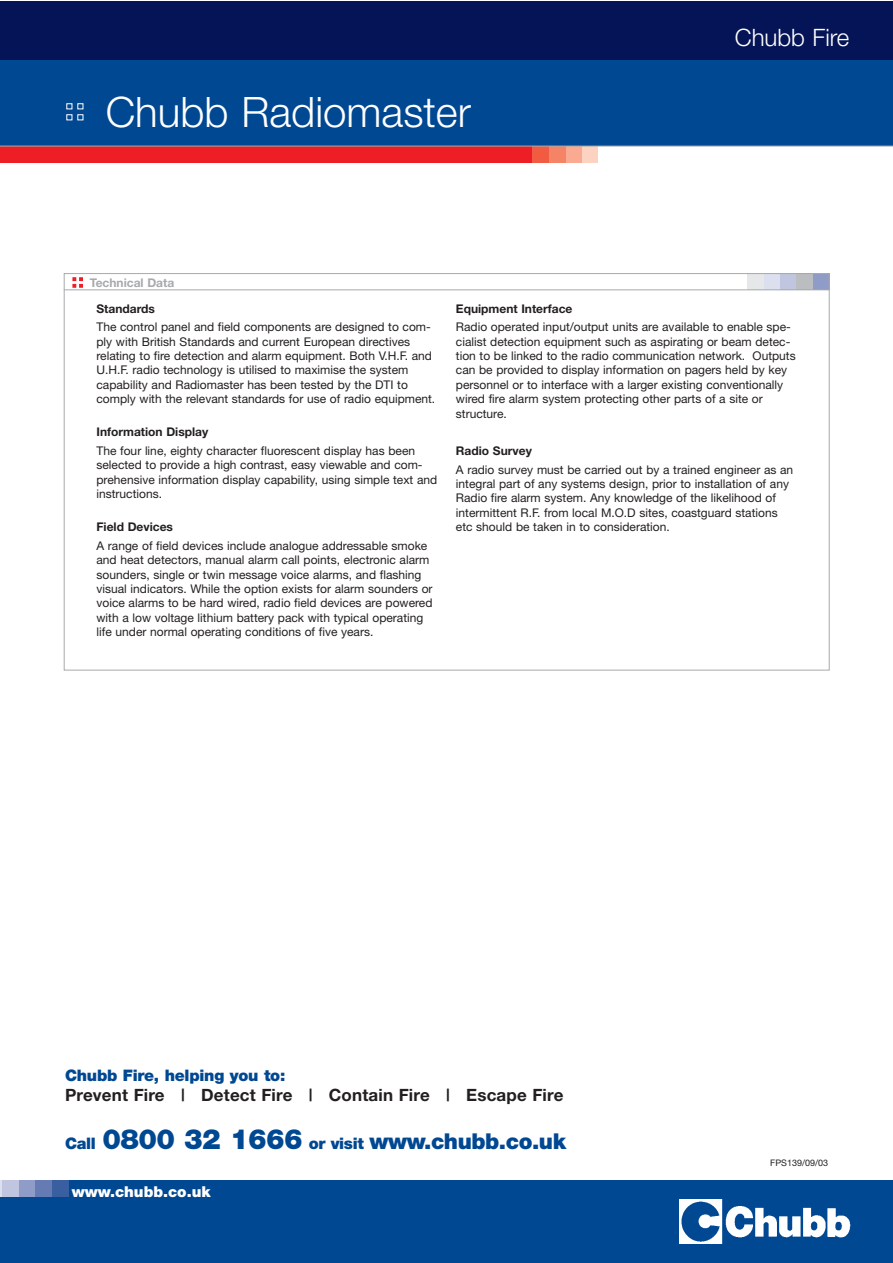
<style>
.page{position:relative;width:893px;height:1263px;background:#fff}
.page>*{position:absolute;margin:0;border:0;box-sizing:border-box;transform-origin:0 0}
.t1{font:300 42px "Helvetica Neue";color:#fff}
.t2{font:300 24px "Helvetica Neue";color:#fff}
.t3{font:900 21.9px "Helvetica Neue";letter-spacing:-.02em;color:#004892}
.t4{font:700 16.95px "Helvetica Neue";letter-spacing:.01em;color:#231f20}
.t5{font:900 15.9px "Helvetica Neue";letter-spacing:-.015em;color:#004892}
.t6{font:900 15px "Helvetica Neue";color:#fff}
.t7{font:12px/14.4px "Helvetica Neue";color:#231f20}
.t8{font:700 12px "Helvetica Neue";color:#231f20}
.t9{font:700 12px "Helvetica Neue";color:#a7a9ac}
.t10{font:9px "Helvetica Neue";color:#231f20}
.s1{font-size:15.9px}
.s2{font-size:27.9px}
</style>
<div class="page">
<div style="left:0;top:2px;width:892px;height:144px;background:#004892"></div>
<div style="left:0;top:2px;width:892px;height:58px;background:#051456"></div>
<div style="left:0;top:146px;width:598px;height:17px;background:#ed1e25"></div>
<div style="left:581px;top:146px;width:17px;height:17px;background:#fcd3c1"></div>
<div style="left:565px;top:146px;width:16px;height:17px;background:#f9aa90"></div>
<div style="left:549px;top:146px;width:16px;height:17px;background:#f58467"></div>
<div style="left:532px;top:146px;width:17px;height:17px;background:#f15b42"></div>
<hr style="left:0;top:146px;width:892px;height:1px;background:#a7a9ac">
<div style="left:0;top:1180px;width:892px;height:83px;background:#004892"></div>
<svg style="left:0;top:1180px;width:3px;height:17px"></svg>
<div style="left:3px;top:1180px;width:16px;height:17px;background:#c0c6e0"></div>
<div style="left:19px;top:1180px;width:17px;height:17px;background:#909cc8"></div>
<div style="left:36px;top:1180px;width:16px;height:17px;background:#667bb3"></div>
<div style="left:52px;top:1180px;width:16px;height:17px;background:#3a5fa1"></div>
<svg style="left:66px;top:103px;width:18px;height:18px"></svg>
<img style="left:679px;top:1200px;width:171px;height:44px">
<div style="left:763px;top:273px;width:17px;height:17px;background:#dcdfee"></div>
<div style="left:747px;top:273px;width:16px;height:17px;background:#e6e7e8"></div>
<div style="left:780px;top:273px;width:16px;height:17px;background:#c0c6e0"></div>
<div style="left:796px;top:273px;width:17px;height:17px;background:#bbbdc0"></div>
<div style="left:813px;top:273px;width:16px;height:17px;background:#909cc8"></div>
<svg style="left:73px;top:277px;width:10px;height:11px"></svg>
<hr style="left:64px;top:289px;width:765px;height:1px;background:#a7a9ac">
<h1 class="t1" style="left:106px;top:97px;width:367px">Chubb Radiomaster</h1>
<h2 class="t2" style="left:734px;top:28px;width:116px">Chubb Fire</h2>
<p class="t9" style="left:90px;top:278px;width:86px">Technical Data</p>
<p class="t8" style="left:96px;top:304px;width:60px">Standards</p>
<p class="t7" style="left:96px;top:321px;width:340px">The control panel and field components are designed to com&shy;ply with British Standards and current European directives relating to fire detection and alarm equipment. Both V.H.F. and U.H.F. radio technology is utilised to maximise the system capability and Radiomaster has been tested by the DTI to comply with the relevant standards for use of radio equipment.</p>
<p class="t8" style="left:96px;top:428px;width:113px">Information Display</p>
<p class="t7" style="left:96px;top:445px;width:342px">The four line, eighty character fluorescent display has been selected to provide a high contrast, easy viewable and com&shy;prehensive information display capability, using simple text and instructions.</p>
<p class="t8" style="left:96px;top:523px;width:78px">Field Devices</p>
<p class="t7" style="left:96px;top:540px;width:337px">A range of field devices include analogue addressable smoke and heat detectors, manual alarm call points, electronic alarm sounders, single or twin message voice alarms, and flashing visual indicators. While the option exists for alarm sounders or voice alarms to be hard wired, radio field devices are powered with a low voltage lithium battery pack with typical operating life under normal operating conditions of five years.</p>
<p class="t8" style="left:456px;top:304px;width:118px">Equipment Interface</p>
<p class="t7" style="left:456px;top:321px;width:341px">Radio operated input/output units are available to enable spe&shy;cialist detection equipment such as aspirating or beam detec&shy;tion to be linked to the radio communication network. Outputs can be provided to display information on pagers held by key personnel or to interface with a larger existing conventionally wired fire alarm system protecting other parts of a site or structure.</p>
<p class="t8" style="left:456px;top:446px;width:77px">Radio Survey</p>
<p class="t7" style="left:456px;top:463px;width:339px">A radio survey must be carried out by a trained engineer as an integral part of any systems design, prior to installation of any Radio fire alarm system. Any knowledge of the likelihood of intermittent R.F. from local M.O.D sites, coastguard stations etc should be taken in to consideration.</p>
<h3 class="t5" style="left:65px;top:1070px;width:222px">Chubb Fire, helping you to:</h3>
<h3 class="t4" style="left:65px;top:1089px;width:500px">Prevent Fire | Detect Fire | Contain Fire | Escape Fire</h3>
<h3 class="t3" style="left:65px;top:1133px;width:502px"><span class="s1">Call</span> <span class="s2">0800 32 1666</span> <span class="s1">or visit</span> www.chubb.co.uk</h3>
<p class="t6" style="left:72px;top:1186px;width:140px">www.chubb.co.uk</p>
<p class="t10" style="left:770px;top:1160px;width:59px">FPS139/09/03</p>
</div>
